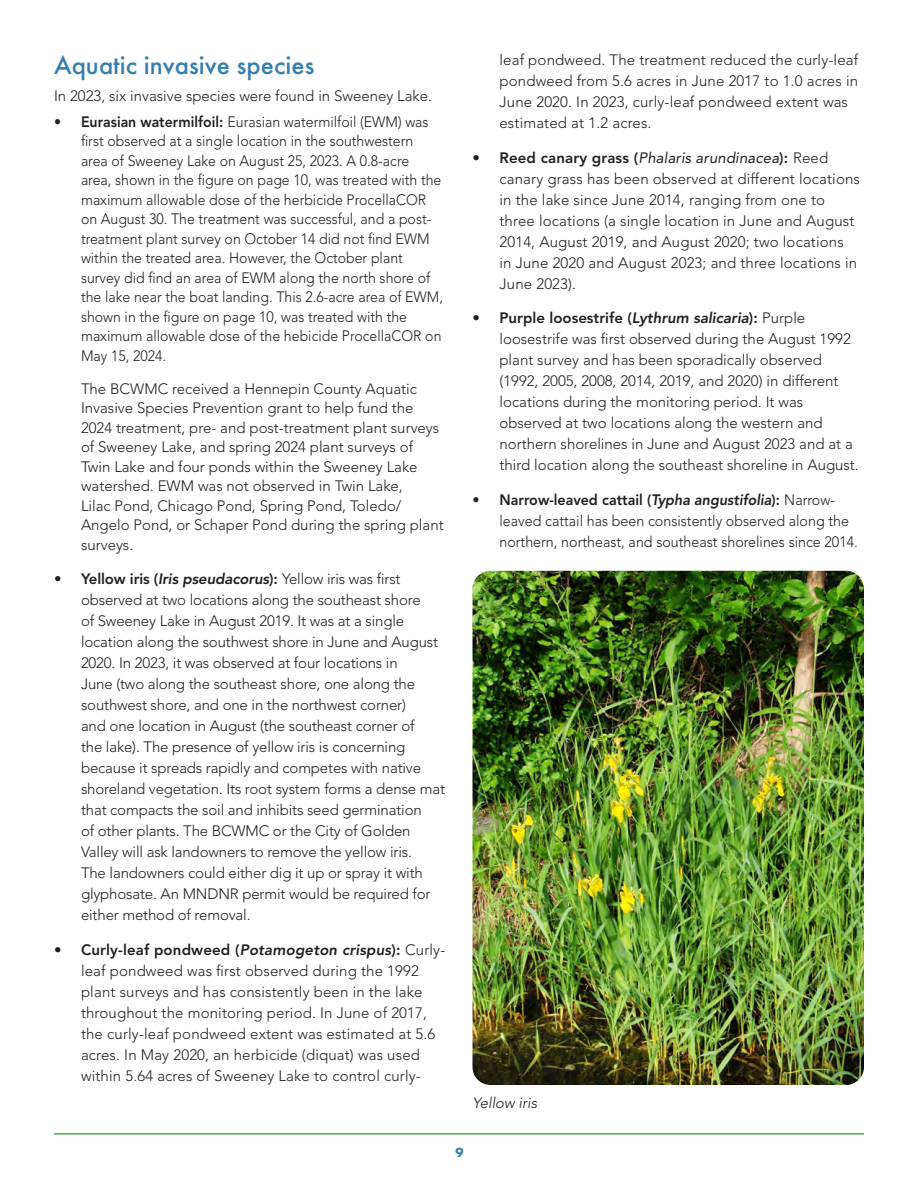
<style>
.page{position:relative;width:918px;height:1188px;background:#fff}
.page>*{position:absolute;margin:0;border:0;box-sizing:border-box;transform-origin:0 0}
.Subhead{font:500 27px "Futura TOT";color:#377faf}
.Body_Text{font:300 15px/21px "Avenir LT Std";color:#231f20}
.Body_Text-2{font:300 15px/19.5px "Avenir LT Std";color:#231f20;scale:.94 1}
.Body_Text-3{font:300 15px/21px "Avenir LT Std";color:#231f20;scale:.95 1}
.Subhead-2{font:italic 300 15px "Avenir LT Std";color:#231f20}
.t1{font:700 13.5px "Futura TOT";color:#377faf}
.s1{font-weight:800}
.s2{font-weight:800;font-style:italic}
.s3{font-weight:400;font-style:italic}
</style>
<div class="page">
<hr style="left:54px;top:1133px;width:810px;height:2px;background:#43ad58">
<img style="left:472px;top:571px;width:392px;height:514px">
<p class="Subhead" style="left:54px;top:49px;width:262px">Aquatic invasive species</p>
<p class="Body_Text" style="left:54px;top:85px;width:380px">In 2023, six invasive species were found in Sweeney Lake.</p>
<p class="Body_Text-2" style="left:81px;top:112px;width:387px;text-indent:-27px"><span class="s1">• Eurasian watermilfoil:</span> Eurasian watermilfoil (EWM) was first observed at a single location in the southwestern area of Sweeney Lake on August 25, 2023. A 0.8-acre area, shown in the figure on page 10, was treated with the maximum allowable dose of the herbicide ProcellaCOR on August 30. The treatment was successful, and a post&shy;treatment plant survey on October 14 did not find EWM within the treated area. However, the October plant survey did find an area of EWM along the north shore of the lake near the boat landing. This 2.6-acre area of EWM, shown in the figure on page 10, was treated with the maximum allowable dose of the hebicide ProcellaCOR on May 15, 2024.</p>
<p class="Body_Text" style="left:81px;top:379px;width:364px;line-height:19.5px">The BCWMC received a Hennepin County Aquatic Invasive Species Prevention grant to help fund the 2024 treatment, pre- and post-treatment plant surveys of Sweeney Lake, and spring 2024 plant surveys of Twin Lake and four ponds within the Sweeney Lake watershed. EWM was not observed in Twin Lake,<br>Lilac Pond, Chicago Pond, Spring Pond, Toledo/ Angelo Pond, or Schaper Pond during the spring plant surveys.</p>
<p class="Body_Text" style="left:81px;top:569px;width:366px;text-indent:-27px"><span class="s1">• Yellow iris (</span><span class="s2">Iris pseudacorus</span><span class="s1">):</span> Yellow iris was first observed at two locations along the southeast shore<br>of Sweeney Lake in August 2019. It was at a single location along the southwest shore in June and August 2020. In 2023, it was observed at four locations in<br>June (two along the southeast shore, one along the southwest shore, and one in the northwest corner)<br>and one location in August (the southeast corner of<br>the lake). The presence of yellow iris is concerning because it spreads rapidly and competes with native shoreland vegetation. Its root system forms a dense mat that compacts the soil and inhibits seed germination<br>of other plants. The BCWMC or the City of Golden Valley will ask landowners to remove the yellow iris.<br>The landowners could either dig it up or spray it with glyphosate. An MNDNR permit would be required for either method of removal.</p>
<p class="Body_Text" style="left:81px;top:939px;width:366px;text-indent:-27px"><span class="s1">• Curly-leaf pondweed (</span><span class="s2">Potamogeton crispus</span><span class="s1">):</span> Curly&shy;leaf pondweed was first observed during the 1992 plant surveys and has consistently been in the lake throughout the monitoring period. In June of 2017, the curly-leaf pondweed extent was estimated at 5.6 acres. In May 2020, an herbicide (diquat) was used within 5.64 acres of Sweeney Lake to control curly-</p>
<p class="Body_Text" style="left:500px;top:50px;width:360px">leaf pondweed. The treatment reduced the curly-leaf pondweed from 5.6 acres in June 2017 to 1.0 acres in June 2020. In 2023, curly-leaf pondweed extent was estimated at 1.2 acres.</p>
<p class="Body_Text" style="left:500px;top:147px;width:362px;text-indent:-27px"><span class="s1">• Reed canary grass (</span><span class="s3">Phalaris arundinacea</span><span class="s1">):</span> Reed canary grass has been observed at different locations in the lake since June 2014, ranging from one to three locations (a single location in June and August 2014, August 2019, and August 2020; two locations<br>in June 2020 and August 2023; and three locations in June 2023).</p>
<p class="Body_Text" style="left:500px;top:308px;width:361px;text-indent:-27px"><span class="s1">• Purple loosestrife (</span><span class="s2">Lythrum salicaria</span><span class="s1">):</span> Purple loosestrife was first observed during the August 1992 plant survey and has been sporadically observed (1992, 2005, 2008, 2014, 2019, and 2020) in different locations during the monitoring period. It was observed at two locations along the western and northern shorelines in June and August 2023 and at a third location along the southeast shoreline in August.</p>
<p class="Body_Text-3" style="left:500px;top:489px;width:379px;text-indent:-27px"><span class="s1">• Narrow-leaved cattail (</span><span class="s2">Typha angustifolia</span><span class="s1">):</span> Narrow&shy;leaved cattail has been consistently observed along the northern, northeast, and southeast shorelines since 2014.</p>
<p class="Subhead-2" style="left:472px;top:1094px;width:66px">Yellow iris</p>
<p class="t1" style="left:455px;top:1144px;width:10px">9</p>
</div>
